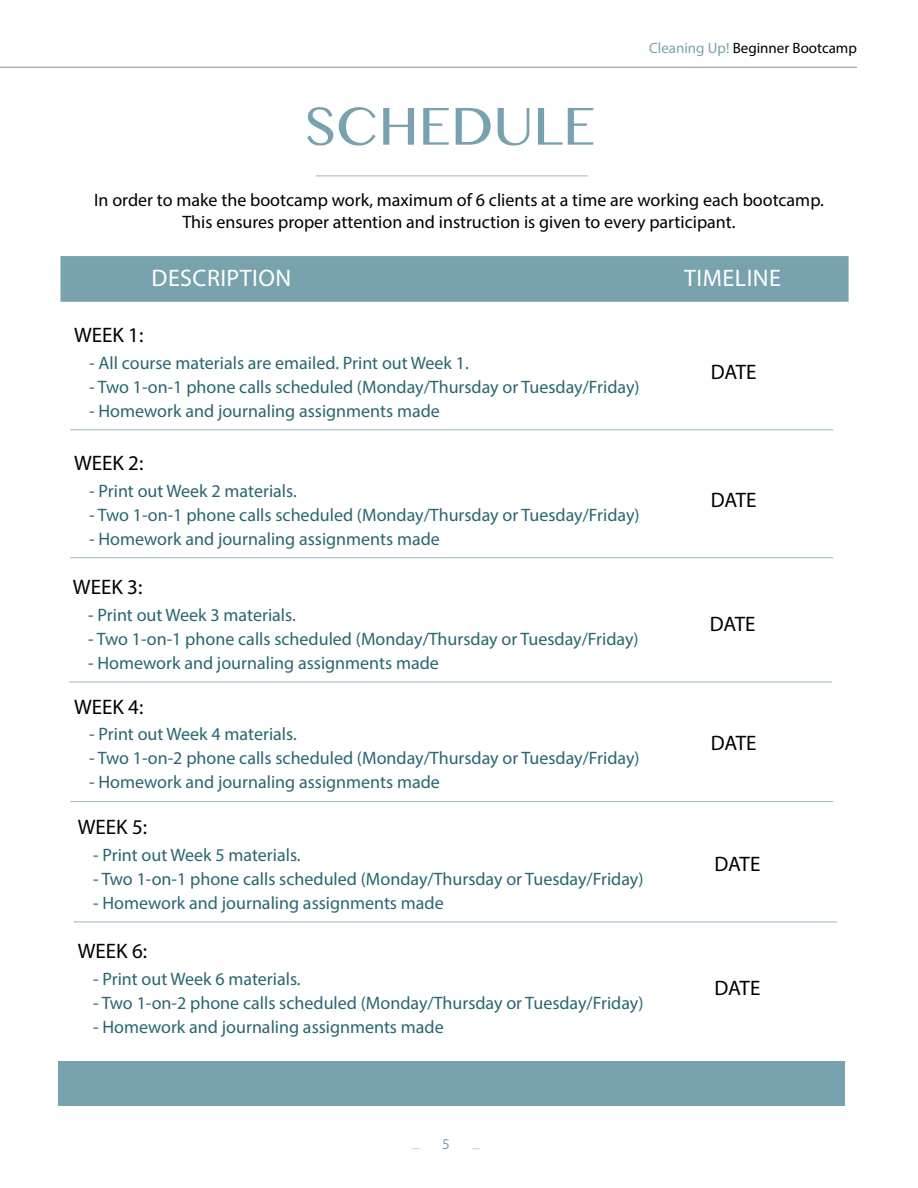
<style>
.page{position:relative;width:918px;height:1188px;background:#fff}
.page>*{position:absolute;margin:0;border:0;box-sizing:border-box;transform-origin:0 0}
.t1{font:54px "Myanmar MN";color:#78a2ae}
.t2{font:24px "Myriad Pro";letter-spacing:.02em;color:#fff}
.t3{font:21px "Myriad Pro";color:#000}
.t4{font:18px "Myriad Pro";color:#296572}
.t5{font:18px/21.6px "Myriad Pro";color:#000;text-align:center}
.t6{font:15px "Myriad Pro";color:#000}
.t7{font:15px "Myriad Pro";color:#78a2ae}
.s1{color:#78a2ae}
</style>
<div class="page">
<hr style="left:0;top:67px;width:857px;height:1px;background:#000">
<hr style="left:316px;top:175px;width:272px;height:1px;background:#296572">
<div style="left:60px;top:256px;width:789px;height:46px;background:#78a2ae;border:2px solid #78a2ae"></div>
<hr style="left:70px;top:429px;width:763px;height:1px;background:#296572">
<div style="left:58px;top:1062px;width:787px;height:44px;background:#78a2ae"></div>
<hr style="left:70px;top:557px;width:763px;height:1px;background:#296572">
<hr style="left:69px;top:682px;width:763px;height:1px;background:#296572">
<hr style="left:70px;top:801px;width:763px;height:1px;background:#296572">
<hr style="left:74px;top:921px;width:763px;height:1px;background:#296572">
<h1 class="t1" style="left:306px;top:94px;width:291px">SCHEDULE</h1>
<p class="t6" style="left:649px;top:39px;width:209px"><span class="s1">Cleaning Up!</span> Beginner Bootcamp</p>
<p class="t5" style="left:94px;top:189px;width:731px">In order to make the bootcamp work, maximum of 6 clients at a time are working each bootcamp.<br>This ensures proper attention and instruction is given to every participant.</p>
<h2 class="t2" style="left:152px;top:263px;width:141px">DESCRIPTION</h2>
<h2 class="t2" style="left:684px;top:263px;width:98px">TIMELINE</h2>
<p class="t3" style="left:74px;top:322px;width:71px">WEEK 1:</p>
<p class="t4" style="left:89px;top:351px;width:381px">- All course materials are emailed. Print out Week 1.</p>
<p class="t4" style="left:89px;top:375px;width:552px">- Two 1-on-1 phone calls scheduled (Monday/Thursday or Tuesday/Friday)</p>
<p class="t4" style="left:89px;top:399px;width:352px">- Homework and journaling assignments made</p>
<p class="t3" style="left:74px;top:450px;width:71px">WEEK 2:</p>
<p class="t4" style="left:89px;top:479px;width:209px">- Print out Week 2 materials.</p>
<p class="t4" style="left:89px;top:503px;width:552px">- Two 1-on-1 phone calls scheduled (Monday/Thursday or Tuesday/Friday)</p>
<p class="t4" style="left:89px;top:527px;width:352px">- Homework and journaling assignments made</p>
<p class="t3" style="left:73px;top:575px;width:71px">WEEK 3:</p>
<p class="t4" style="left:88px;top:604px;width:209px">- Print out Week 3 materials.</p>
<p class="t4" style="left:88px;top:628px;width:552px">- Two 1-on-1 phone calls scheduled (Monday/Thursday or Tuesday/Friday)</p>
<p class="t4" style="left:88px;top:652px;width:352px">- Homework and journaling assignments made</p>
<p class="t3" style="left:74px;top:694px;width:71px">WEEK 4:</p>
<p class="t4" style="left:89px;top:723px;width:209px">- Print out Week 4 materials.</p>
<p class="t4" style="left:89px;top:747px;width:552px">- Two 1-on-2 phone calls scheduled (Monday/Thursday or Tuesday/Friday)</p>
<p class="t4" style="left:89px;top:771px;width:352px">- Homework and journaling assignments made</p>
<p class="t3" style="left:78px;top:814px;width:71px">WEEK 5:</p>
<p class="t4" style="left:93px;top:844px;width:209px">- Print out Week 5 materials.</p>
<p class="t4" style="left:93px;top:868px;width:552px">- Two 1-on-1 phone calls scheduled (Monday/Thursday or Tuesday/Friday)</p>
<p class="t4" style="left:93px;top:892px;width:352px">- Homework and journaling assignments made</p>
<p class="t3" style="left:78px;top:938px;width:71px">WEEK 6:</p>
<p class="t4" style="left:93px;top:967px;width:209px">- Print out Week 6 materials.</p>
<p class="t4" style="left:93px;top:991px;width:552px">- Two 1-on-2 phone calls scheduled (Monday/Thursday or Tuesday/Friday)</p>
<p class="t4" style="left:93px;top:1015px;width:352px">- Homework and journaling assignments made</p>
<p class="t7" style="left:442px;top:1135px;width:9px">5</p>
<p class="t3" style="left:711px;top:359px;width:47px">DATE</p>
<p class="t3" style="left:711px;top:487px;width:47px">DATE</p>
<p class="t3" style="left:710px;top:611px;width:47px">DATE</p>
<p class="t3" style="left:711px;top:730px;width:47px">DATE</p>
<p class="t3" style="left:715px;top:851px;width:47px">DATE</p>
<p class="t3" style="left:715px;top:975px;width:47px">DATE</p>
</div>
